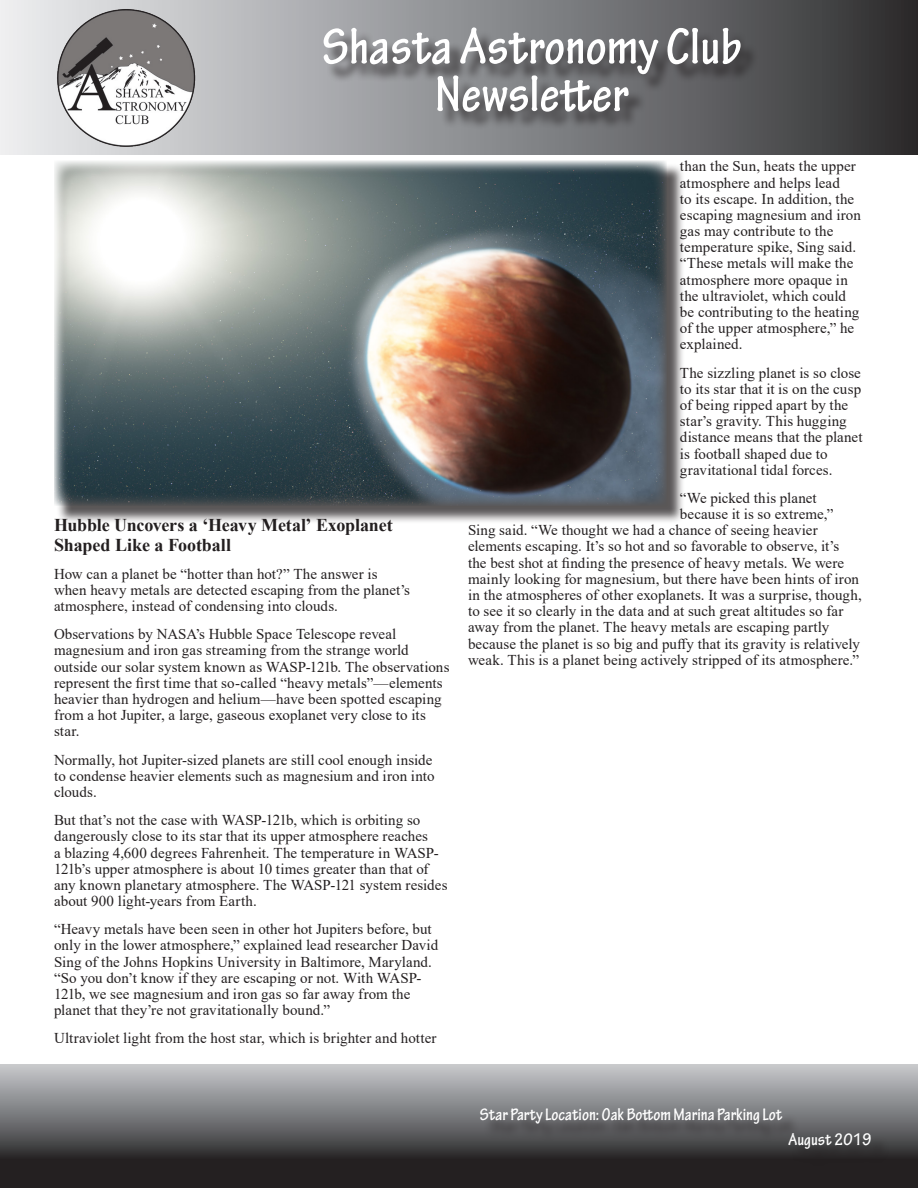
<style>
.page{position:relative;width:918px;height:1188px;background:#fff}
.page>*{position:absolute;margin:0;border:0;box-sizing:border-box;transform-origin:0 0}
.t1{font:700 condensed 54px "Tekton Pro";color:#fff}
.t2{font:700 condensed 18px "Tekton Pro";color:#fff}
.t3{font:700 18px/19.4px "Times New Roman";letter-spacing:-.01em;color:#231f20}
.t4{font:15px/16.2px "Times New Roman";letter-spacing:.005em;color:#231f20}
</style>
<div class="page">
<svg style="left:0;top:1064px;width:918px;height:124px;background:#69686a"></svg>
<div style="left:791px;top:1136px;width:98px;height:31px;background:#231f20;opacity:.75"></div>
<div style="left:483px;top:1111px;width:317px;height:31px;background:#231f20;opacity:.75"></div>
<svg style="left:0;top:0;width:918px;height:154px;background:#828385"></svg>
<img style="left:45px;top:0;width:162px;height:154px">
<div style="left:327px;top:31px;width:432px;height:61px;background:#231f20;opacity:.75"></div>
<div style="left:441px;top:79px;width:206px;height:51px;background:#231f20;opacity:.75"></div>
<div style="left:56px;top:163px;width:629px;height:361px;background:#231f20;opacity:.75"></div>
<img style="left:54px;top:161px;width:612px;height:344px">
<p class="t1" style="left:322px;top:15px;width:421px">Shasta Astronomy Club</p>
<p class="t1" style="left:435px;top:62px;width:195px">Newsletter</p>
<h1 class="t1" style="left:558px;top:62px;width:21px">t</h1>
<p class="t3" style="left:54px;top:515px;width:340px">Hubble Uncovers a ‘Heavy Metal’ Exoplanet<br>Shaped Like a Football</p>
<p class="t4" style="left:54px;top:565px;width:358px">How can a planet be “hotter than hot?” The answer is when heavy metals are detected escaping from the planet’s atmosphere, instead of condensing into clouds.</p>
<p class="t4" style="left:54px;top:626px;width:397px">Observations by NASA’s Hubble Space Telescope reveal magnesium and iron gas streaming from the strange world outside our solar system known as WASP-121b. The observations represent the first time that so-called “heavy metals”—elements heavier than hydrogen and helium—have been spotted escaping from a hot Jupiter, a large, gaseous exoplanet very close to its star.</p>
<p class="t4" style="left:54px;top:751px;width:382px">Normally, hot Jupiter-sized planets are still cool enough inside to condense heavier elements such as magnesium and iron into clouds.</p>
<p class="t4" style="left:54px;top:812px;width:395px">But that’s not the case with WASP-121b, which is orbiting so dangerously close to its star that its upper atmosphere reaches<br>a blazing 4,600 degrees Fahrenheit. The temperature in WASP-121b’s upper atmosphere is about 10 times greater than that of any known planetary atmosphere. The WASP-121 system resides about 900 light-years from Earth.</p>
<p class="t4" style="left:54px;top:921px;width:386px">“Heavy metals have been seen in other hot Jupiters before, but only in the lower atmosphere,” explained lead researcher David Sing of the Johns Hopkins University in Baltimore, Maryland. “So you don’t know if they are escaping or not. With WASP-121b, we see magnesium and iron gas so far away from the planet that they’re not gravitationally bound.”</p>
<p class="t4" style="left:54px;top:1030px;width:384px">Ultraviolet light from the host star, which is brighter and hotter</p>
<p class="t4" style="left:680px;top:158px;width:182px">than the Sun, heats the upper atmosphere and helps lead<br>to its escape. In addition, the escaping magnesium and iron gas may contribute to the temperature spike, Sing said. “These metals will make the atmosphere more opaque in the ultraviolet, which could be contributing to the heating of the upper atmosphere,” he explained.</p>
<p class="t4" style="left:680px;top:364px;width:184px">The sizzling planet is so close to its star that it is on the cusp of being ripped apart by the star’s gravity. This hugging distance means that the planet is football shaped due to gravitational tidal forces.</p>
<p class="t4" style="left:680px;top:489px;width:138px">“We picked this planet</p>
<p class="t4" style="left:680px;top:505px;width:155px">because it is so extreme,”</p>
<p class="t4" style="left:468px;top:522px;width:351px">Sing said. “We thought we had a chance of seeing heavier</p>
<p class="t4" style="left:468px;top:538px;width:373px">elements escaping. It’s so hot and so favorable to observe, it’s</p>
<p class="t4" style="left:468px;top:554px;width:378px">the best shot at finding the presence of heavy metals. We were</p>
<p class="t4" style="left:468px;top:570px;width:393px">mainly looking for magnesium, but there have been hints of iron</p>
<p class="t4" style="left:468px;top:586px;width:395px">in the atmospheres of other exoplanets. It was a surprise, though,</p>
<p class="t4" style="left:468px;top:603px;width:377px">to see it so clearly in the data and at such great altitudes so far</p>
<p class="t4" style="left:468px;top:619px;width:363px">away from the planet. The heavy metals are escaping partly</p>
<p class="t4" style="left:468px;top:635px;width:394px">because the planet is so big and puffy that its gravity is relatively</p>
<p class="t4" style="left:468px;top:651px;width:392px">weak. This is a planet being actively stripped of its atmosphere.”</p>
<p class="t2" style="left:465px;top:1104px;width:308px">Star Party Location: Oak Bottom Marina P rking Lot.</p>
<p class="t2" style="left:480px;top:1104px;width:304px">Star Party Location: Oak Bottom Marina Parking Lot</p>
<p class="t2" style="left:774px;top:1129px;width:85px">Aug st 2019</p>
<p class="t2" style="left:788px;top:1129px;width:85px">August 2019</p>
</div>
